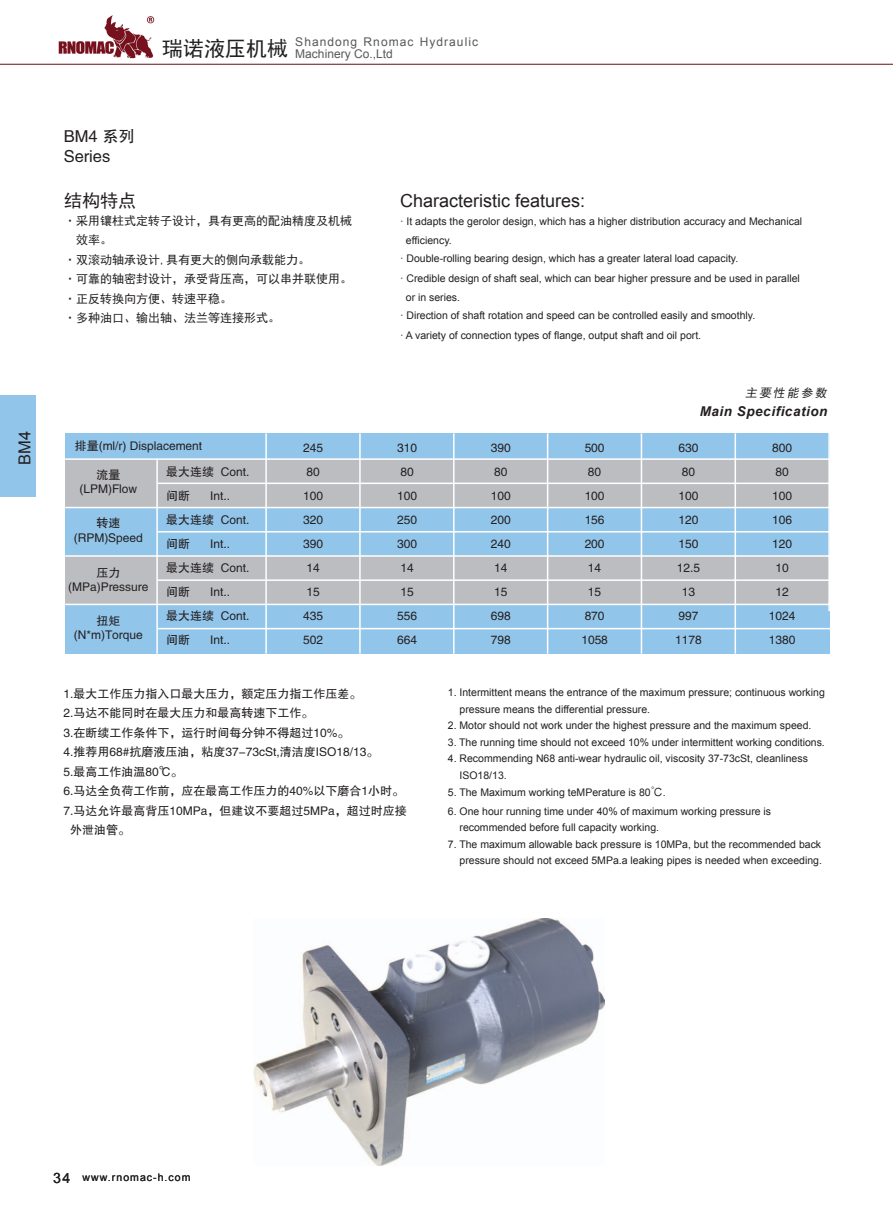
<style>
.page{position:relative;width:893px;height:1212px;background:#fff}
.page>*{position:absolute;margin:0;border:0;box-sizing:border-box;transform-origin:0 0}
.t1{font:18px "Arial";color:#231f20}
.t2{font:18px "Sim Hei";color:#231f20}
.t3{font:16.5px/19.8px "FZHTJW GB1 0";color:#231f20}
.t4{font:16.5px "Arial";color:#231f20}
.t5{font:italic 700 13.5px "Arial";letter-spacing:.04em;color:#231f20}
.t6{font:12px/24px "FZHTJW GB1 0";color:#231f20;text-align:center}
.t7{font:12px "Sim Hei";color:#231f20}
.t8{font:12px/11.4px "Arial";letter-spacing:.085em;color:#57585a}
.t9{font:italic 12px "Sim Hei";color:#231f20}
.t10{font:10.5px/16.5px "Arial";color:#231f20}
.t11{font:10.5px "Arial";letter-spacing:.1em;color:#231f20}
.s1{font-family:"Sim Hei";font-size:21px;color:#231f20}
.s2{font-family:"Sim Hei";font-size:12px}
.s3{font-size:14.25px}
</style>
<div class="page">
<img style="left:58px;top:15px;width:97px;height:44px">
<hr style="left:0;top:64px;width:893px;height:1px;background:#6f1d22">
<div style="left:65px;top:434px;width:764px;height:219px;background:#bcbdc0"></div>
<div style="left:65px;top:507px;width:764px;height:49px;background:#92c5ea"></div>
<div style="left:65px;top:433px;width:764px;height:26px;background:#92c5ea"></div>
<div style="left:65px;top:605px;width:764px;height:49px;background:#92c5ea"></div>
<hr style="left:65px;top:458px;width:766px;height:2px;background:#fff">
<hr style="left:157px;top:483px;width:674px;height:1px;background:#fff">
<hr style="left:157px;top:628px;width:674px;height:1px;background:#fff">
<hr style="left:157px;top:579px;width:674px;height:2px;background:#fff">
<hr style="left:65px;top:604px;width:766px;height:1px;background:#fff">
<hr style="left:65px;top:555px;width:766px;height:2px;background:#fff">
<hr style="left:65px;top:507px;width:766px;height:1px;background:#fff">
<hr style="left:157px;top:531px;width:674px;height:1px;background:#fff">
<hr style="left:156px;top:459px;width:2px;height:195px;background:#fff">
<hr style="left:265px;top:433px;width:2px;height:221px;background:#fff">
<hr style="left:359px;top:433px;width:2px;height:221px;background:#fff">
<hr style="left:641px;top:433px;width:1px;height:221px;background:#fff">
<hr style="left:547px;top:433px;width:1px;height:221px;background:#fff">
<hr style="left:828px;top:390px;width:2px;height:221px;background:#fff">
<hr style="left:734px;top:433px;width:2px;height:221px;background:#fff">
<hr style="left:453px;top:433px;width:1px;height:221px;background:#fff">
<img style="left:254px;top:918px;width:350px;height:248px">
<div style="left:0;top:395px;width:36px;height:101px;background:#92c5ea"></div>
<h2 class="t4" style="left:14px;top:465px;width:35px;rotate:-90deg">BM4</h2>
<h2 class="t3" style="left:64px;top:127px;width:73px">BM4 系列<br>Series</h2>
<p class="t8" style="left:162px;top:36px;width:317px;text-indent:133px">Shandong Rnomac Hydraulic<span class="s1">瑞诺液压机械</span> Machinery Co.,Ltd</p>
<h1 class="t2" style="left:64px;top:192px;width:73px">结构特点</h1>
<p class="t7" style="left:64px;top:214px;width:289px">·采用镶柱式定转子设计，具有更高的配油精度及机械</p>
<p class="t7" style="left:76px;top:234px;width:37px">效率。</p>
<p class="t7" style="left:64px;top:253px;width:247px">·双滚动轴承设计,具有更大的侧向承载能力。</p>
<p class="t7" style="left:64px;top:273px;width:289px">·可靠的轴密封设计，承受背压高，可以串并联使用。</p>
<p class="t7" style="left:64px;top:292px;width:169px">·正反转换向方便、转速平稳。</p>
<p class="t7" style="left:64px;top:312px;width:217px">·多种油口、输出轴、法兰等连接形式。</p>
<h1 class="t1" style="left:400px;top:189px;width:187px">Characteristic features:</h1>
<p class="t10" style="left:406px;top:211px;width:398px;line-height:19.5px;text-indent:-6px">· It adapts the gerolor design, which has a higher distribution accuracy and Mechanical efficiency.</p>
<p class="t10" style="left:400px;top:250px;width:340px">· Double-rolling bearing design, which has a greater lateral load capacity.</p>
<p class="t10" style="left:400px;top:270px;width:401px">· Credible design of shaft seal, which can bear higher pressure and be used in parallel</p>
<p class="t10" style="left:406px;top:289px;width:56px">or in series.</p>
<p class="t10" style="left:400px;top:306px;width:357px;line-height:19.5px">· Direction of shaft rotation and speed can be controlled easily and smoothly. · A variety of connection types of flange, output shaft and oil port.</p>
<p class="t9" style="left:745px;top:387px;width:85px">主要性能参数</p>
<p class="t5" style="left:700px;top:402px;width:129px">Main Specification</p>
<p class="t6" style="left:166px;top:434px;width:85px;line-height:25.8px;text-align:left;text-indent:-92px">排量(ml/r) Displacement<br>最大连续 Cont.</p>
<p class="t6" style="left:166px;top:484px;width:25px">间断</p>
<p class="t6" style="left:80px;top:468px;width:59px;line-height:14.4px">流量(LPM)Flow</p>
<p class="t6" style="left:74px;top:516px;width:71px;line-height:14.4px">转速(RPM)Speed</p>
<p class="t6" style="left:68px;top:566px;width:82px;line-height:14.4px">压力(MPa)Pressure</p>
<p class="t6" style="left:74px;top:614px;width:70px;line-height:14.4px">扭矩(N*m)Torque</p>
<p class="t6" style="left:166px;top:484px;width:85px;text-align:left;text-indent:44px">Int..<br>最大连续 Cont.间断</p>
<p class="t6" style="left:166px;top:532px;width:85px;text-align:left;text-indent:44px">Int..<br>最大连续 Cont.间断</p>
<p class="t6" style="left:166px;top:580px;width:85px;text-align:left;text-indent:44px">Int..<br>最大连续 Cont.间断</p>
<p class="t6" style="left:210px;top:628px;width:21px">Int..</p>
<p class="t6" style="left:303px;top:437px;width:21px;text-align:left">245<br>80<br>100<br>320<br>390<br>14<br>15<br>435<br>502</p>
<p class="t6" style="left:397px;top:437px;width:21px;text-align:left">310<br>80<br>100<br>250<br>300<br>14<br>15<br>556<br>664</p>
<p class="t6" style="left:491px;top:437px;width:21px;text-align:left">390<br>80<br>100<br>200<br>240<br>14<br>15<br>698<br>798</p>
<p class="t6" style="left:581px;top:437px;width:28px">500<br>80<br>100<br>156<br>200<br>14<br>15<br>870<br>1058</p>
<p class="t6" style="left:675px;top:437px;width:28px">630<br>80<br>100<br>120<br>150<br>12.5<br>13<br>997<br>1178</p>
<p class="t6" style="left:769px;top:437px;width:28px">800<br>80<br>100<br>106<br>120<br>10<br>12<br>1024<br>1380</p>
<p class="t6" style="left:64px;top:682px;width:299px">1.最大工作压力指入口最大压力，额定压力指工作压差。</p>
<p class="t6" style="left:64px;top:702px;width:251px">2.马达不能同时在最大压力和最高转速下工作。</p>
<p class="t6" style="left:64px;top:721px;width:287px">3.在断续工作条件下，运行时间每分钟不得超过10%。</p>
<p class="t6" style="left:64px;top:741px;width:316px">4.推荐用68#抗磨液压油，粘度37-73cSt,清洁度ISO18/13。</p>
<p class="t6" style="left:64px;top:760px;width:121px">5.最高工作油温80℃。</p>
<p class="t6" style="left:64px;top:780px;width:342px">6.马达全负荷工作前，应在最高工作压力的40%以下磨合1小时。</p>
<p class="t6" style="left:64px;top:799px;width:345px">7.马达允许最高背压10MPa，但建议不要超过5MPa，超过时应接</p>
<p class="t6" style="left:70px;top:819px;width:61px">外泄油管。</p>
<p class="t10" style="left:460px;top:684px;width:367px;text-indent:-12px">1. Intermittent means the entrance of the maximum pressure; continuous working pressure means the differential pressure.</p>
<p class="t10" style="left:448px;top:717px;width:365px">2. Motor should not work under the highest pressure and the maximum speed.</p>
<p class="t10" style="left:448px;top:734px;width:378px">3. The running time should not exceed 10% under intermittent working conditions.</p>
<p class="t10" style="left:460px;top:750px;width:350px;text-indent:-12px">4. Recommending N68 anti-wear hydraulic oil, viscosity 37-73cSt, cleanliness<br>ISO18/13.</p>
<p class="t10" style="left:448px;top:784px;width:219px">5. The Maximum working teMPerature is 80<span class="s2">℃</span>.</p>
<p class="t10" style="left:460px;top:803px;width:313px;text-indent:-12px">6. One hour running time under 40% of maximum working pressure is recommended before full capacity working.</p>
<p class="t10" style="left:448px;top:836px;width:376px;text-align:right">7. The maximum allowable back pressure is 10MPa, but the recommended back pressure should not exceed 5MPa.a leaking pipes is needed when exceeding.</p>
<p class="t11" style="left:53px;top:1170px;width:139px"><span class="s3">34</span> www.rnomac-h.com</p>
</div>
